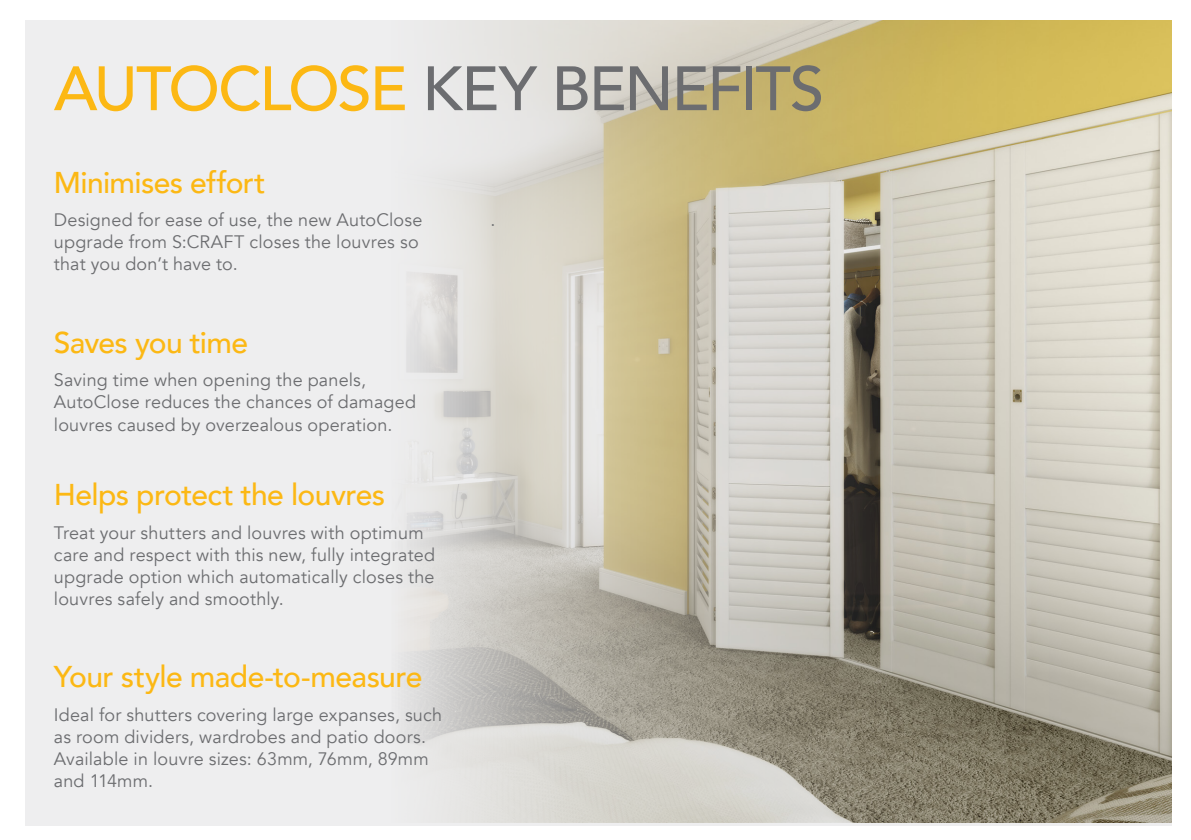
<style>
.page{position:relative;width:1191px;height:840px;background:#fff}
.page>*{position:absolute;margin:0;border:0;box-sizing:border-box;transform-origin:0 0}
.Pic_text{font:500 61.8px "Avenir";letter-spacing:-.03em;color:#6c6d70}
.Pic_text-2{font:500 30px "Avenir";letter-spacing:-.02em;color:#fcb814}
.Pic_text-3{font:18px/22px "Avenir";letter-spacing:.01em;color:#6c6d70}
.s1{color:#fcb814}
</style>
<div class="page">
<div style="left:25px;top:20px;width:1146px;height:804px;background:#eeeeef"></div>
<img style="left:401px;top:21px;width:770px;height:801px">
<p class="Pic_text" style="left:54px;top:35px;width:771px"><span class="s1">AUTOCLOSE</span> KEY BENEFITS</p>
<p class="Pic_text-2" style="left:54px;top:156px;width:213px">Minimises effort</p>
<p class="Pic_text-3" style="left:54px;top:209px;width:370px">Designed for ease of use, the new AutoClose upgrade from S:CRAFT closes the louvres so that you don’t have to.</p>
<p class="Pic_text-2" style="left:54px;top:316px;width:196px">Saves you time</p>
<p class="Pic_text-3" style="left:54px;top:369px;width:364px">Saving time when opening the panels,<br>AutoClose reduces the chances of damaged louvres caused by overzealous operation.</p>
<p class="Pic_text-2" style="left:54px;top:468px;width:333px">Helps protect the louvres</p>
<p class="Pic_text-3" style="left:54px;top:521px;width:383px">Treat your shutters and louvres with optimum care and respect with this new, fully integrated upgrade option which automatically closes the louvres safely and smoothly.</p>
<p class="Pic_text-2" style="left:54px;top:650px;width:370px">Your style made-to-measure</p>
<p class="Pic_text-3" style="left:54px;top:703px;width:390px">Ideal for shutters covering large expanses, such as room dividers, wardrobes and patio doors.<br>Available in louvre sizes: 63mm, 76mm, 89mm and 114mm.</p>
<p class="Pic_text-3" style="left:490px;top:209px;width:7px">.</p>
</div>
